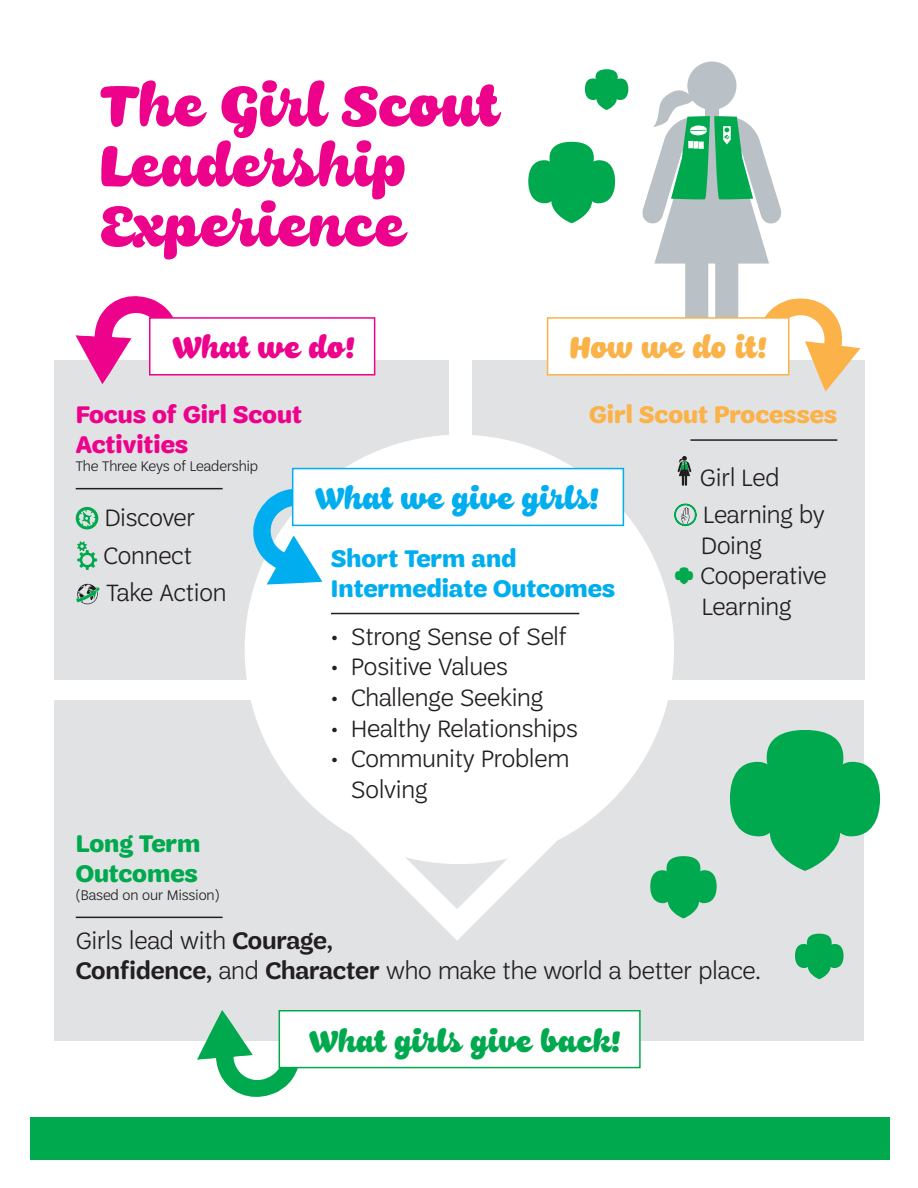
<style>
.page{position:relative;width:918px;height:1188px;background:#fff}
.page>*{position:absolute;margin:0;border:0;box-sizing:border-box;transform-origin:0 0}
.t1{font:60px "Shortbread Script";color:#ed028c}
.t2{font:31.5px "Shortbread Script";color:#00a94e}
.t3{font:31.5px "Shortbread Script";color:#00aeef}
.t4{font:31.5px "Shortbread Script";color:#fbb249}
.t5{font:31.5px "Shortbread Script";color:#ed028c}
.t6{font:300 25.5px/30.6px "Trefoil Sans";color:#231f20}
.t7{font:700 25.5px "Trefoil Sans";color:#00aeef}
.t8{font:700 25.5px "Trefoil Sans";color:#ed028c}
.t9{font:700 25.5px "Trefoil Sans";color:#fbb249}
.t10{font:700 25.5px "Trefoil Sans";color:#00a94e}
.t11{font:300 15px "Trefoil Sans";color:#231f20}
.s1{color:#00a94e}
.s2{font-weight:600}
</style>
<div class="page">
<div style="left:687px;top:61px;width:50px;height:49px;background:#b9c0c6;border-radius:50%"></div>
<div style="left:472px;top:360px;width:392px;height:319px;background:#e1e2e4"></div>
<div style="left:54px;top:360px;width:395px;height:319px;background:#e1e2e4"></div>
<div style="left:54px;top:700px;width:810px;height:341px;background:#e1e2e4"></div>
<svg style="left:426px;top:909px;width:62px;height:31px;fill:#fdfdfd"></svg>
<svg style="left:402px;top:885px;width:110px;height:24px"></svg>
<hr style="left:76px;top:488px;width:147px;height:1px;background:#231f20">
<hr style="left:690px;top:439px;width:147px;height:2px;background:#231f20">
<svg style="left:224px;top:435px;width:471px;height:450px;fill:#fff"></svg>
<hr style="left:331px;top:613px;width:248px;height:1px;background:#231f20">
<svg style="left:528px;top:142px;width:87px;height:81px"></svg>
<svg style="left:650px;top:856px;width:67px;height:62px"></svg>
<svg style="left:585px;top:69px;width:43px;height:41px"></svg>
<svg style="left:76px;top:507px;width:22px;height:22px"></svg>
<svg style="left:77px;top:541px;width:20px;height:29px"></svg>
<svg style="left:76px;top:584px;width:24px;height:20px"></svg>
<svg style="left:795px;top:934px;width:49px;height:45px"></svg>
<svg style="left:730px;top:730px;width:150px;height:141px"></svg>
<svg style="left:197px;top:1010px;width:107px;height:87px"></svg>
<div style="left:279px;top:1010px;width:362px;height:58px;background:#fff;border:2px solid #00a94e"></div>
<svg style="left:247px;top:488px;width:75px;height:97px"></svg>
<div style="left:292px;top:468px;width:332px;height:58px;background:#fff;border:2px solid #00aeef"></div>
<svg style="left:76px;top:296px;width:97px;height:88px"></svg>
<div style="left:149px;top:317px;width:226px;height:59px;background:#fff;border:2px solid #ed028c"></div>
<svg style="left:642px;top:85px;width:218px;height:307px"></svg>
<div style="left:547px;top:317px;width:243px;height:59px;background:#fff;border:2px solid #fbb249"></div>
<svg style="left:677px;top:456px;width:15px;height:30px"></svg>
<svg style="left:673px;top:503px;width:24px;height:24px"></svg>
<hr style="left:76px;top:917px;width:147px;height:1px;background:#231f20">
<div style="left:30px;top:1118px;width:860px;height:42px;background:#00a94e"></div>
<p class="t1" style="left:100px;top:73px;width:400px">The Girl Scout</p>
<p class="t1" style="left:100px;top:133px;width:308px">Leadership</p>
<p class="t1" style="left:100px;top:193px;width:306px">Experience</p>
<p class="t5" style="left:172px;top:330px;width:185px">What we do!</p>
<p class="t4" style="left:570px;top:330px;width:199px">How we do it!</p>
<p class="t8" style="left:76px;top:400px;width:228px">Focus of Girl Scout</p>
<p class="t8" style="left:76px;top:431px;width:114px">Activities</p>
<p class="t11" style="left:76px;top:458px;width:184px">The Three Keys of Leadership</p>
<p class="t6" style="left:105px;top:503px;width:92px">Discover</p>
<p class="t6" style="left:104px;top:540px;width:90px">Connect</p>
<p class="t6" style="left:106px;top:578px;width:121px">Take Action</p>
<p class="t9" style="left:589px;top:400px;width:250px">Girl Scout Processes</p>
<p class="t3" style="left:315px;top:481px;width:286px">What we give girls!</p>
<p class="t7" style="left:331px;top:544px;width:187px">Short Term and</p>
<p class="t7" style="left:331px;top:574px;width:286px">Intermediate Outcomes</p>
<p class="t6" style="left:331px;top:621px;width:237px">• Strong Sense of Self</p>
<p class="t6" style="left:331px;top:652px;width:178px">• Positive Values</p>
<p class="t6" style="left:331px;top:682px;width:214px">• Challenge Seeking</p>
<p class="t6" style="left:331px;top:713px;width:249px">• Healthy Relationships</p>
<p class="t6" style="left:351px;top:744px;width:219px;text-indent:-20px">• Community Problem<br>Solving</p>
<p class="t6" style="left:700px;top:462px;width:81px">Girl Led</p>
<p class="t6" style="left:701px;top:499px;width:125px">Learning by<br>Doing</p>
<p class="t6" style="left:674px;top:561px;width:154px"><span class="s1">☙</span> Cooperative</p>
<p class="t6" style="left:702px;top:591px;width:91px">Learning</p>
<p class="t10" style="left:76px;top:829px;width:126px">Long Term</p>
<p class="t10" style="left:76px;top:859px;width:124px">Outcomes</p>
<p class="t11" style="left:76px;top:887px;width:145px">(Based on our Mission)</p>
<p class="t6" style="left:76px;top:925px;width:259px">Girls lead with <span class="s2">Courage,</span></p>
<p class="t6" style="left:76px;top:956px;width:687px"><span class="s2">Confidence,</span> and <span class="s2">Character</span> who make the world a better place.</p>
<p class="t2" style="left:309px;top:1024px;width:314px">What girls give back!</p>
</div>
